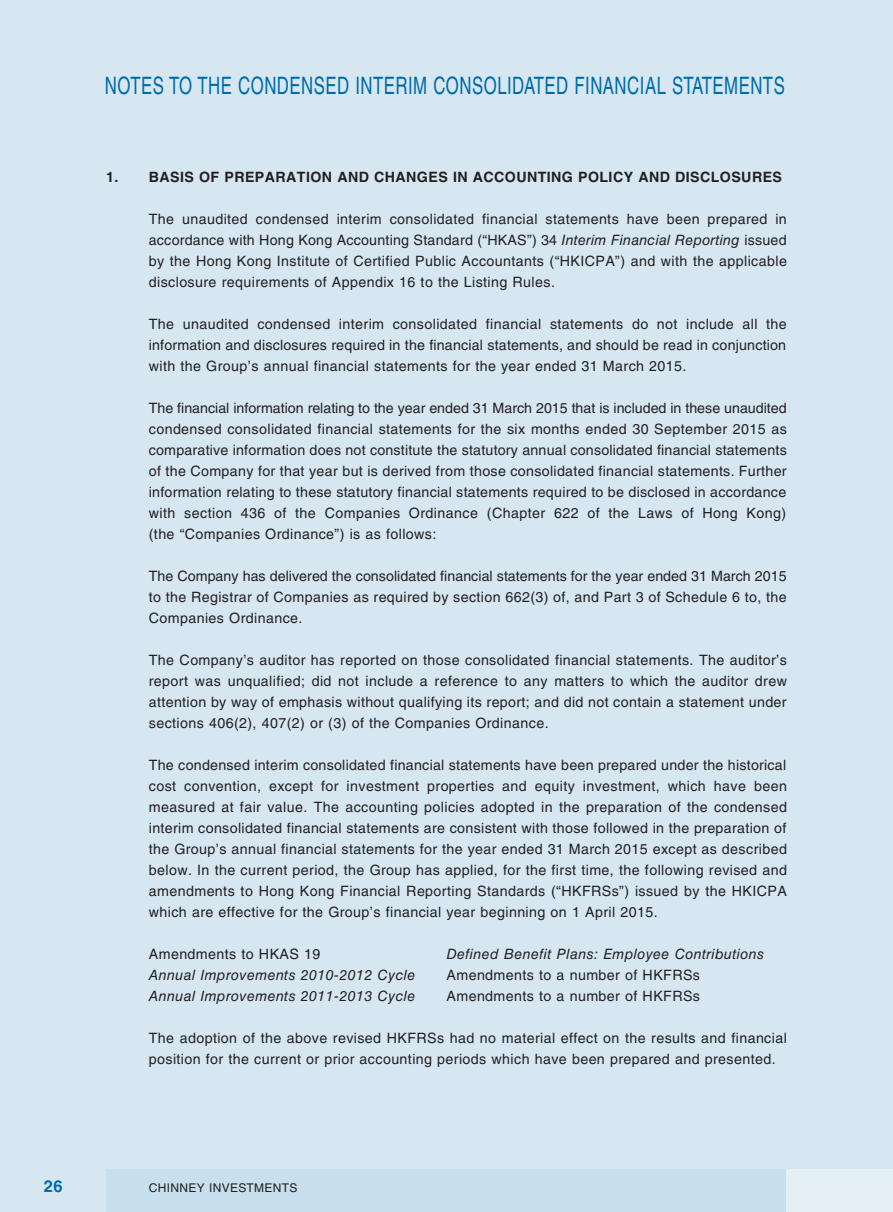
<style>
.page{position:relative;width:893px;height:1212px;background:#d6e7f2}
.page>*{position:absolute;margin:0;border:0;box-sizing:border-box;transform-origin:0 0}
.t1{font:24px "Helvetica LT Std";letter-spacing:.03em;color:#006ba7;scale:.7 1}
.t2{font:700 16.5px "Helvetica LT Std";color:#006ba7}
.t3{font:14.25px/21px "Helvetica LT Std";letter-spacing:.03em;color:#231f20;text-align:justify}
.t4{font:italic 14.25px "Helvetica LT Std";letter-spacing:.03em;color:#231f20}
.t5{font:700 14.25px "Helvetica LT Std";letter-spacing:.03em;color:#231f20}
.t6{font:12px "Helvetica LT Std";letter-spacing:.03em;color:#231f20}
.s1{font-style:italic}
</style>
<div class="page">
<div style="left:106px;top:1169px;width:787px;height:43px;background:#c8dfee"></div>
<div style="left:787px;top:1169px;width:106px;height:43px;background:#e5eff6"></div>
<h1 class="t1" style="left:105px;top:71px;width:973px">NOTES TO THE CONDENSED INTERIM CONSOLIDATED FINANCIAL STATEMENTS</h1>
<p class="t5" style="left:106px;top:168px;width:677px">1. BASIS OF PREPARATION AND CHANGES IN ACCOUNTING POLICY AND DISCLOSURES</p>
<p class="t3" style="left:149px;top:208px;width:640px">The unaudited condensed interim consolidated financial statements have been prepared in accordance with Hong Kong Accounting Standard (“HKAS”) 34 <span class="s1">Interim Financial Reporting</span> issued by the Hong Kong Institute of Certified Public Accountants (“HKICPA”) and with the applicable disclosure requirements of Appendix 16 to the Listing Rules.</p>
<p class="t3" style="left:149px;top:313px;width:639px">The unaudited condensed interim consolidated financial statements do not include all the information and disclosures required in the financial statements, and should be read in conjunction with the Group’s annual financial statements for the year ended 31 March 2015.</p>
<p class="t3" style="left:149px;top:397px;width:640px">The financial information relating to the year ended 31 March 2015 that is included in these unaudited condensed consolidated financial statements for the six months ended 30 September 2015 as comparative information does not constitute the statutory annual consolidated financial statements of the Company for that year but is derived from those consolidated financial statements. Further information relating to these statutory financial statements required to be disclosed in accordance with section 436 of the Companies Ordinance (Chapter 622 of the Laws of Hong Kong) (the “Companies Ordinance”) is as follows:</p>
<p class="t3" style="left:149px;top:565px;width:639px">The Company has delivered the consolidated financial statements for the year ended 31 March 2015 to the Registrar of Companies as required by section 662(3) of, and Part 3 of Schedule 6 to, the Companies Ordinance.</p>
<p class="t3" style="left:149px;top:649px;width:640px">The Company’s auditor has reported on those consolidated financial statements. The auditor’s report was unqualified; did not include a reference to any matters to which the auditor drew attention by way of emphasis without qualifying its report; and did not contain a statement under sections 406(2), 407(2) or (3) of the Companies Ordinance.</p>
<p class="t3" style="left:149px;top:754px;width:640px">The condensed interim consolidated financial statements have been prepared under the historical cost convention, except for investment properties and equity investment, which have been measured at fair value. The accounting policies adopted in the preparation of the condensed interim consolidated financial statements are consistent with those followed in the preparation of the Group’s annual financial statements for the year ended 31 March 2015 except as described below. In the current period, the Group has applied, for the first time, the following revised and amendments to Hong Kong Financial Reporting Standards (“HKFRSs”) issued by the HKICPA which are effective for the Group’s financial year beginning on 1 April 2015.</p>
<p class="t3" style="left:149px;top:943px;width:173px">Amendments to HKAS 19</p>
<p class="t4" style="left:446px;top:946px;width:319px">Defined Benefit Plans: Employee Contributions</p>
<p class="t4" style="left:149px;top:967px;width:268px">Annual Improvements 2010-2012 Cycle</p>
<p class="t3" style="left:446px;top:964px;width:255px">Amendments to a number of HKFRSs</p>
<p class="t4" style="left:149px;top:988px;width:268px">Annual Improvements 2011-2013 Cycle</p>
<p class="t3" style="left:446px;top:985px;width:255px">Amendments to a number of HKFRSs</p>
<p class="t3" style="left:149px;top:1027px;width:640px">The adoption of the above revised HKFRSs had no material effect on the results and financial position for the current or prior accounting periods which have been prepared and presented.</p>
<p class="t2" style="left:44px;top:1176px;width:20px">26</p>
<p class="t6" style="left:149px;top:1181px;width:150px">CHINNEY INVESTMENTS</p>
</div>
